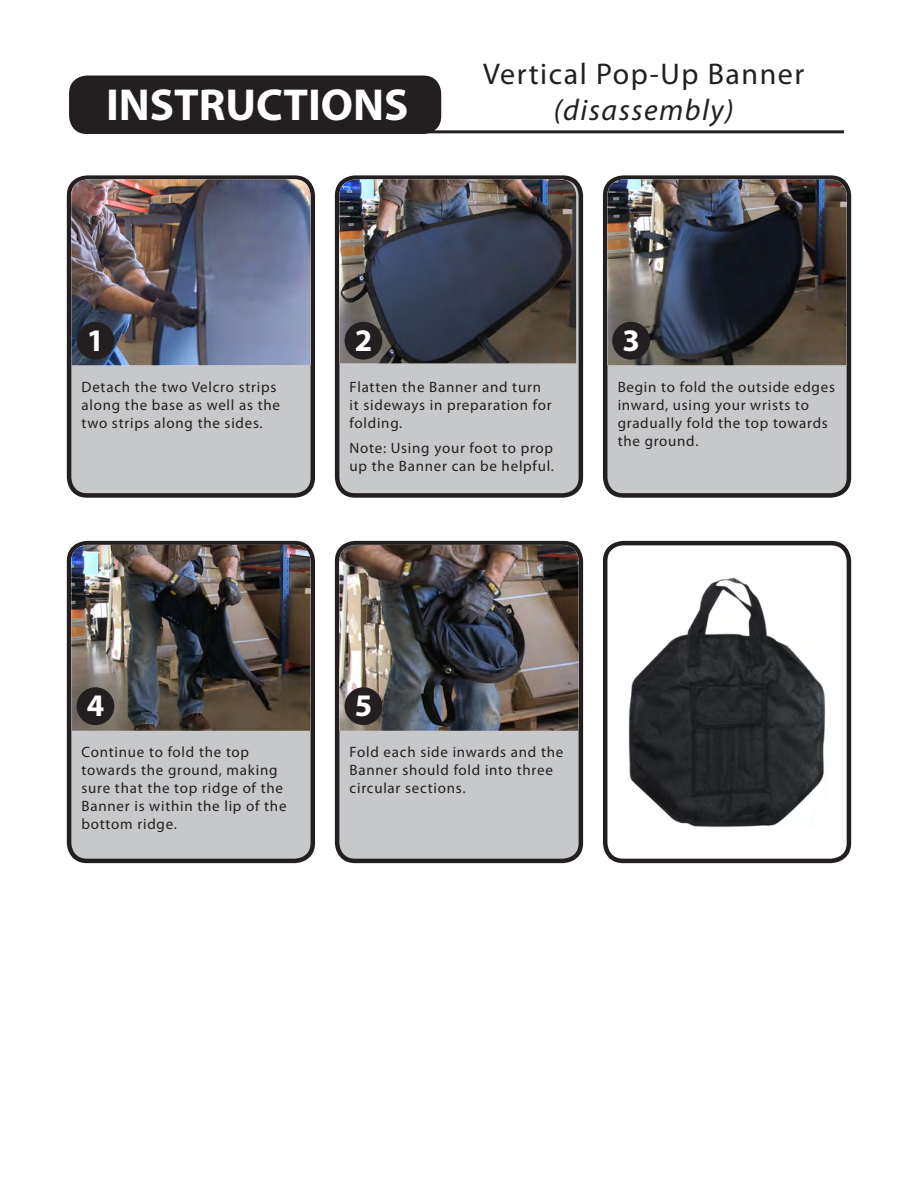
<style>
.page{position:relative;width:918px;height:1188px;background:#fff}
.page>*{position:absolute;margin:0;border:0;box-sizing:border-box;transform-origin:0 0}
.t1{font:700 45px "Myriad Pro";color:#fff}
.t2{font:700 31.5px "Myriad Pro";color:#fff}
.t3{font:30px "Myriad Pro";letter-spacing:.05em;color:#231f20}
.t4{font:italic 30px "Myriad Pro";letter-spacing:.05em;color:#231f20}
.t5{font:15px/18px "Myriad Pro";letter-spacing:.05em;color:#231f20}
</style>
<div class="page">
<div style="left:69px;top:543px;width:244px;height:318px;background:#c7c8ca;border-radius:18px"></div>
<div style="left:67px;top:541px;width:248px;height:322px;border:4px solid #231f20;border-radius:18px"></div>
<img style="left:71px;top:545px;width:240px;height:186px">
<div style="left:69px;top:76px;width:372px;height:58px;background:#231f20;border-radius:18px"></div>
<hr style="left:417px;top:130px;width:427px;height:3px;background:#231f20">
<div style="left:69px;top:178px;width:244px;height:317px;background:#c7c8ca;border-radius:18px"></div>
<div style="left:67px;top:175px;width:248px;height:323px;border:4px solid #231f20;border-radius:18px"></div>
<img style="left:71px;top:179px;width:240px;height:186px">
<div style="left:77px;top:322px;width:37px;height:38px;background:#231f20;border-radius:50%"></div>
<div style="left:337px;top:178px;width:244px;height:317px;background:#c7c8ca;border-radius:18px"></div>
<div style="left:335px;top:175px;width:248px;height:323px;border:4px solid #231f20;border-radius:18px"></div>
<div style="left:605px;top:178px;width:244px;height:317px;background:#c7c8ca;border-radius:18px"></div>
<div style="left:603px;top:175px;width:248px;height:323px;border:4px solid #231f20;border-radius:18px"></div>
<img style="left:339px;top:179px;width:237px;height:184px">
<img style="left:607px;top:179px;width:240px;height:186px">
<div style="left:345px;top:322px;width:37px;height:38px;background:#231f20;border-radius:50%"></div>
<div style="left:612px;top:322px;width:38px;height:38px;background:#231f20;border-radius:50%"></div>
<div style="left:77px;top:687px;width:37px;height:38px;background:#231f20;border-radius:50%"></div>
<div style="left:337px;top:543px;width:244px;height:318px;background:#c7c8ca;border-radius:18px"></div>
<div style="left:335px;top:541px;width:248px;height:322px;border:4px solid #231f20;border-radius:18px"></div>
<img style="left:339px;top:545px;width:240px;height:186px">
<div style="left:345px;top:687px;width:37px;height:38px;background:#231f20;border-radius:50%"></div>
<div style="left:603px;top:541px;width:248px;height:322px;border:4px solid #231f20;border-radius:18px"></div>
<img style="left:628px;top:577px;width:198px;height:251px">
<p class="t1" style="left:106px;top:76px;width:304px">INSTRUCTIONS</p>
<p class="t3" style="left:483px;top:55px;width:323px">Vertical Pop-Up Banner</p>
<p class="t4" style="left:554px;top:91px;width:182px">(disassembly)</p>
<p class="t2" style="left:87px;top:320px;width:19px">1</p>
<p class="t2" style="left:355px;top:320px;width:19px">2</p>
<p class="t2" style="left:622px;top:320px;width:19px">3</p>
<p class="t5" style="left:82px;top:378px;width:200px">Detach the two Velcro strips along the base as well as the two strips along the sides.</p>
<p class="t5" style="left:350px;top:378px;width:204px">Flatten the Banner and turn it sideways in preparation for folding.</p>
<p class="t5" style="left:350px;top:438px;width:206px">Note: Using your foot to prop up the Banner can be helpful.</p>
<p class="t5" style="left:618px;top:378px;width:219px">Begin to fold the outside edges inward, using your wrists to gradually fold the top towards the ground.</p>
<p class="t2" style="left:87px;top:685px;width:19px">4</p>
<p class="t2" style="left:355px;top:685px;width:19px">5</p>
<p class="t5" style="left:82px;top:743px;width:206px">Continue to fold the top towards the ground, making sure that the top ridge of the<br>Banner is within the lip of the bottom ridge.</p>
<p class="t5" style="left:350px;top:743px;width:215px">Fold each side inwards and the<br>Banner should fold into three circular sections.</p>
</div>
